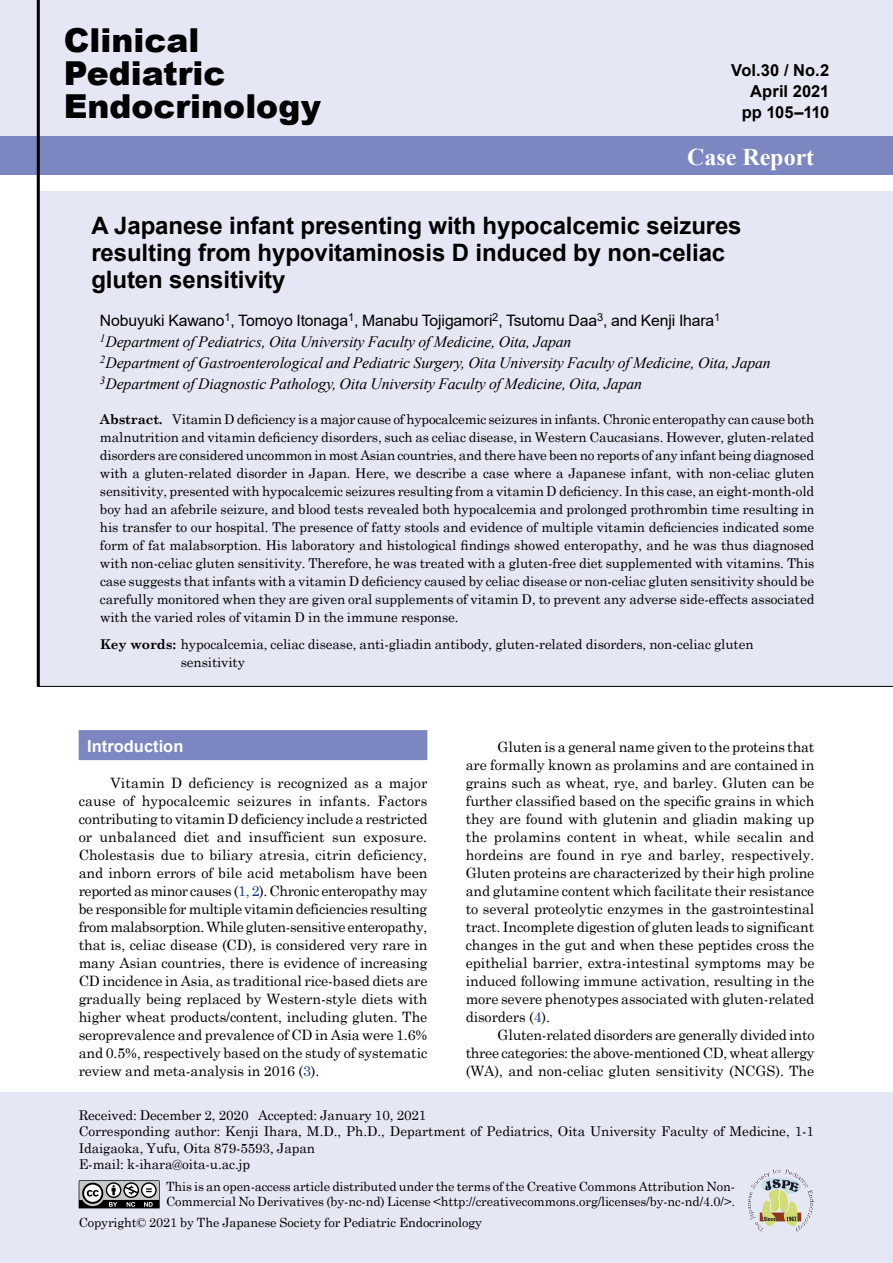
<style>
.page{position:relative;width:893px;height:1263px;background:#fff}
.page>*{position:absolute;margin:0;border:0;box-sizing:border-box;transform-origin:0 0}
.t1{font:900 33px/33px "Arial";color:#000}
.t2{font:700 24px/27px "Arial";letter-spacing:-.005em;color:#000}
.t3{font:700 24px "Times New Roman";color:#fff}
.t4{font:700 16.5px "Arial";color:#000}
.t5{font:700 16.5px "Arial";color:#fff}
.t6{font:italic 15.75px/21px "Times New Roman";letter-spacing:-.01em;color:#000}
.t7{font:15.75px "Arial";letter-spacing:-.01em;color:#000}
.t8{font:14.25px/18px "Century Schoolbook";letter-spacing:-.01em;color:#000;text-align:justify}
.t9{font:13.5px/18px "Century Schoolbook";letter-spacing:-.01em;color:#000}
.t10{font:12.75px/15px "Century Schoolbook";letter-spacing:-.01em;color:#000}
.s1{font-weight:700}
.s2{color:#0c3388}
</style>
<div class="page">
<div style="left:0;top:0;width:893px;height:136px;background:#e6e7f4"></div>
<div style="left:0;top:136px;width:893px;height:38px;background:#7c86c1"></div>
<div style="left:0;top:1093px;width:893px;height:170px;background:#e6e7f4"></div>
<div style="left:38px;top:174px;width:855px;height:513px;background:#e6e7f4"></div>
<hr style="left:37px;top:0;width:3px;height:685px;background:#000">
<svg style="left:79px;top:1180px;width:81px;height:28px;background:#7d7d7d"></svg>
<img style="left:766px;top:1169px;width:30px;height:9px">
<div style="left:79px;top:730px;width:348px;height:30px;background:#7c86c1"></div>
<h1 class="t1" style="left:64px;top:22px;width:259px">Clinical<br>Pediatric<br>Endocrinology</h1>
<p class="t4" style="left:731px;top:58px;width:100px">Vol.30 / No.2</p>
<p class="t4" style="left:750px;top:80px;width:81px">April 2021</p>
<p class="t4" style="left:742px;top:101px;width:89px">pp 105–110</p>
<h2 class="t3" style="left:687px;top:139px;width:129px">Case Report</h2>
<h2 class="t2" style="left:91px;top:212px;width:652px">A Japanese infant presenting with hypocalcemic seizures resulting from hypovitaminosis D induced by non-celiac gluten sensitivity</h2>
<p class="t7" style="left:100px;top:310px;width:622px">Nobuyuki Kawano<sup>1</sup>, Tomoyo Itonaga<sup>1</sup>, Manabu Tojigamori<sup>2</sup>, Tsutomu Daa<sup>3</sup>, and Kenji Ihara<sup>1</sup></p>
<p class="t6" style="left:100px;top:331px;width:672px"><sup>1</sup>Department of Pediatrics, Oita University Faculty of Medicine, Oita, Japan<br><sup>2</sup>Department of Gastroenterological and Pediatric Surgery, Oita University Faculty of Medicine, Oita, Japan<br><sup>3</sup>Department of Diagnostic Pathology, Oita University Faculty of Medicine, Oita, Japan</p>
<p class="t9" style="left:100px;top:409px;width:716px;text-align:justify"><span class="s1">Abstract.</span> Vitamin D deficiency is a major cause of hypocalcemic seizures in infants. Chronic enteropathy can cause both malnutrition and vitamin deficiency disorders, such as celiac disease, in Western Caucasians. However, gluten-related disorders are considered uncommon in most Asian countries, and there have been no reports of any infant being diagnosed with a gluten-related disorder in Japan. Here, we describe a case where a Japanese infant, with non-celiac gluten sensitivity, presented with hypocalcemic seizures resulting from a vitamin D deficiency. In this case, an eight-month-old boy had an afebrile seizure, and blood tests revealed both hypocalcemia and prolonged prothrombin time resulting in his transfer to our hospital. The presence of fatty stools and evidence of multiple vitamin deficiencies indicated some form of fat malabsorption. His laboratory and histological findings showed enteropathy, and he was thus diagnosed with non-celiac gluten sensitivity. Therefore, he was treated with a gluten-free diet supplemented with vitamins. This case suggests that infants with a vitamin D deficiency caused by celiac disease or non-celiac gluten sensitivity should be carefully monitored when they are given oral supplements of vitamin D, to prevent any adverse side-effects associated with the varied roles of vitamin D in the immune response.</p>
<p class="t9" style="left:181px;top:633px;width:574px;text-indent:-81px"><span class="s1">Key words:</span> hypocalcemia, celiac disease, anti-gliadin antibody, gluten-related disorders, non-celiac gluten sensitivity</p>
<p class="t5" style="left:87px;top:734px;width:98px">Introduction</p>
<p class="t8" style="left:79px;top:772px;width:350px;text-indent:32px">Vitamin D deficiency is recognized as a major cause of hypocalcemic seizures in infants. Factors contributing to vitamin D deficiency include a restricted or unbalanced diet and insufficient sun exposure.<br>Cholestasis due to biliary atresia, citrin deficiency, and inborn errors of bile acid metabolism have been reported as minor causes (<span class="s2">1, 2</span>). Chronic enteropathy may be responsible for multiple vitamin deficiencies resulting from malabsorption. While gluten-sensitive enteropathy, that is, celiac disease (CD), is considered very rare in many Asian countries, there is evidence of increasing CD incidence in Asia, as traditional rice-based diets are gradually being replaced by Western-style diets with higher wheat products/content, including gluten. The seroprevalence and prevalence of CD in Asia were 1.6% and 0.5%, respectively based on the study of systematic review and meta-analysis in 2016 (<span class="s2">3</span>).</p>
<p class="t8" style="left:466px;top:736px;width:350px;text-indent:32px">Gluten is a general name given to the proteins that are formally known as prolamins and are contained in grains such as wheat, rye, and barley. Gluten can be further classified based on the specific grains in which they are found with glutenin and gliadin making up the prolamins content in wheat, while secalin and hordeins are found in rye and barley, respectively.<br>Gluten proteins are characterized by their high proline and glutamine content which facilitate their resistance to several proteolytic enzymes in the gastrointestinal tract. Incomplete digestion of gluten leads to significant changes in the gut and when these peptides cross the epithelial barrier, extra-intestinal symptoms may be induced following immune activation, resulting in the more severe phenotypes associated with gluten-related disorders (<span class="s2">4</span>).</p>
<p class="t8" style="left:466px;top:1024px;width:350px;text-indent:32px">Gluten-related disorders are generally divided into three categories: the above-mentioned CD, wheat allergy (WA), and non-celiac gluten sensitivity (NCGS). The</p>
<p class="t9" style="left:79px;top:1105px;width:737px;line-height:16.5px">Received: December 2, 2020 Accepted: January 10, 2021<br>Corresponding author: Kenji Ihara, M.D., Ph.D., Department of Pediatrics, Oita University Faculty of Medicine, 1-1<br>Idaigaoka, Yufu, Oita 879-5593, Japan<br>E-mail: k-ihara@oita-u.ac.jp</p>
<p class="t10" style="left:166px;top:1177px;width:571px">This is an open-access article distributed under the terms of the Creative Commons Attribution Non-<br>Commercial No Derivatives (by-nc-nd) License &lt;http://creativecommons.org/licenses/by-nc-nd/4.0/&gt;.</p>
<p class="t10" style="left:79px;top:1214px;width:405px">Copyright© 2021 by The Japanese Society for Pediatric Endocrinology</p>
</div>
